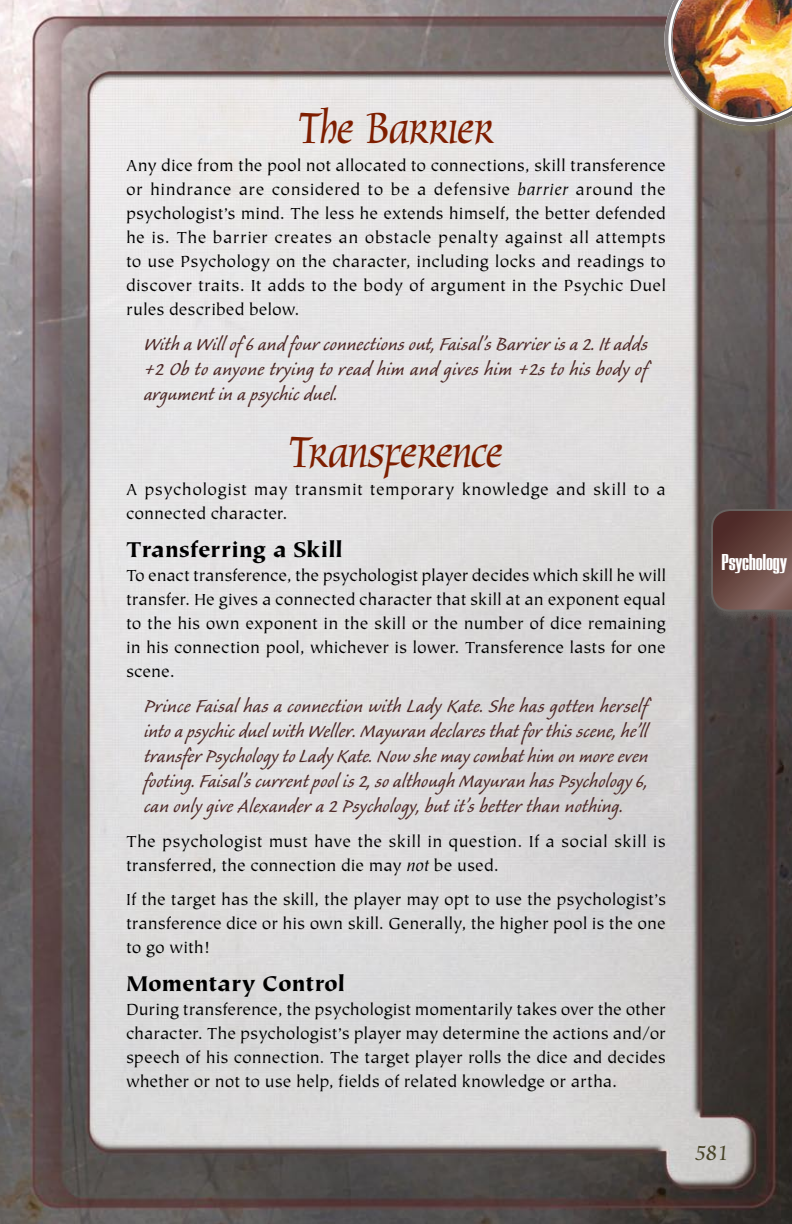
<style>
.page{position:relative;width:792px;height:1224px;background:#fff}
.page>*{position:absolute;margin:0;border:0;box-sizing:border-box;transform-origin:0 0}
.t1{font:50px "Oxford";letter-spacing:-.03em;color:#7e1e00}
.t2{font:24px/25px "Caliban";letter-spacing:.01em;color:#4e2a28;text-align:justify}
.t3{font:900 24px "Tiepolo";letter-spacing:-.005em;color:#000}
.t4{font:800 24px "Europa Grotesque";letter-spacing:-.01em;color:#fff;scale:.95 1}
.t5{font:24px "Oxford";color:#484428}
.t6{font:18px/24px "Tiepolo";letter-spacing:.005em;color:#000;text-align:justify}
.t7{font:18px/24px "Tiepolo";letter-spacing:.025em;color:#000}
.s1{font-style:italic}
</style>
<div class="page">
<img style="left:0;top:0;width:792px;height:1224px">
<div style="left:708px;top:506px;width:84px;height:118px;background:#67625f;opacity:.75"></div>
<svg style="left:711px;top:509px;width:81px;height:103px;background:#674944"></svg>
<div style="left:663px;top:0;width:129px;height:136px;background:#7e7a5c;opacity:.75"></div>
<img style="left:664px;top:0;width:128px;height:126px">
<h1 class="t1" style="left:298px;top:101px;width:198px">The Barrier</h1>
<p class="t6" style="left:126px;top:154px;width:542px">Any dice from the pool not allocated to connections, skill transference or hindrance are considered to be a defensive <span class="s1">barrier</span> around the psychologist’s mind. The less he extends himself, the better defended he is. The barrier creates an obstacle penalty against all attempts to use Psychology on the character, including locks and readings to discover traits. It adds to the body of argument in the Psychic Duel rules described below.</p>
<h2 class="t2" style="left:144px;top:332px;width:505px">With a Will of 6 and four connections out, Faisal’s Barrier is a 2. It adds +2 Ob to anyone trying to read him and gives him +2s to his body of argument in a psychic duel.</h2>
<h1 class="t1" style="left:288px;top:425px;width:217px">Transference</h1>
<p class="t7" style="left:126px;top:478px;width:541px">A psychologist may transmit temporary knowledge and skill to a connected character.</p>
<h2 class="t3" style="left:126px;top:536px;width:218px">Transferring a Skill</h2>
<p class="t6" style="left:126px;top:564px;width:542px">To enact transference, the psychologist player decides which skill he will transfer. He gives a connected character that skill at an exponent equal to the his own exponent in the skill or the number of dice remaining in his connection pool, whichever is lower. Transference lasts for one scene.</p>
<p class="t2" style="left:144px;top:694px;width:506px">Prince Faisal has a connection with Lady Kate. She has gotten herself into a psychic duel with Weller. Mayuran declares that for this scene, he’ll transfer Psychology to Lady Kate. Now she may combat him on more even footing. Faisal’s current pool is 2, so although Mayuran has Psychology 6, can only give Alexander a 2 Psychology, but it’s better than nothing.</p>
<p class="t6" style="left:126px;top:830px;width:541px">The psychologist must have the skill in question. If a social skill is transferred, the connection die may <span class="s1">not</span> be used.</p>
<p class="t6" style="left:126px;top:888px;width:542px">If the target has the skill, the player may opt to use the psychologist’s transference dice or his own skill. Generally, the higher pool is the one to go with!</p>
<h2 class="t3" style="left:126px;top:970px;width:220px">Momentary Control</h2>
<p class="t6" style="left:126px;top:998px;width:541px">During transference, the psychologist momentarily takes over the other character. The psychologist’s player may determine the actions and/or speech of his connection. The target player rolls the dice and decides whether or not to use help, fields of related knowledge or artha.</p>
<h2 class="t4" style="left:722px;top:545px;width:70px">Psychology</h2>
<h2 class="t5" style="left:695px;top:1140px;width:35px">581</h2>
</div>
